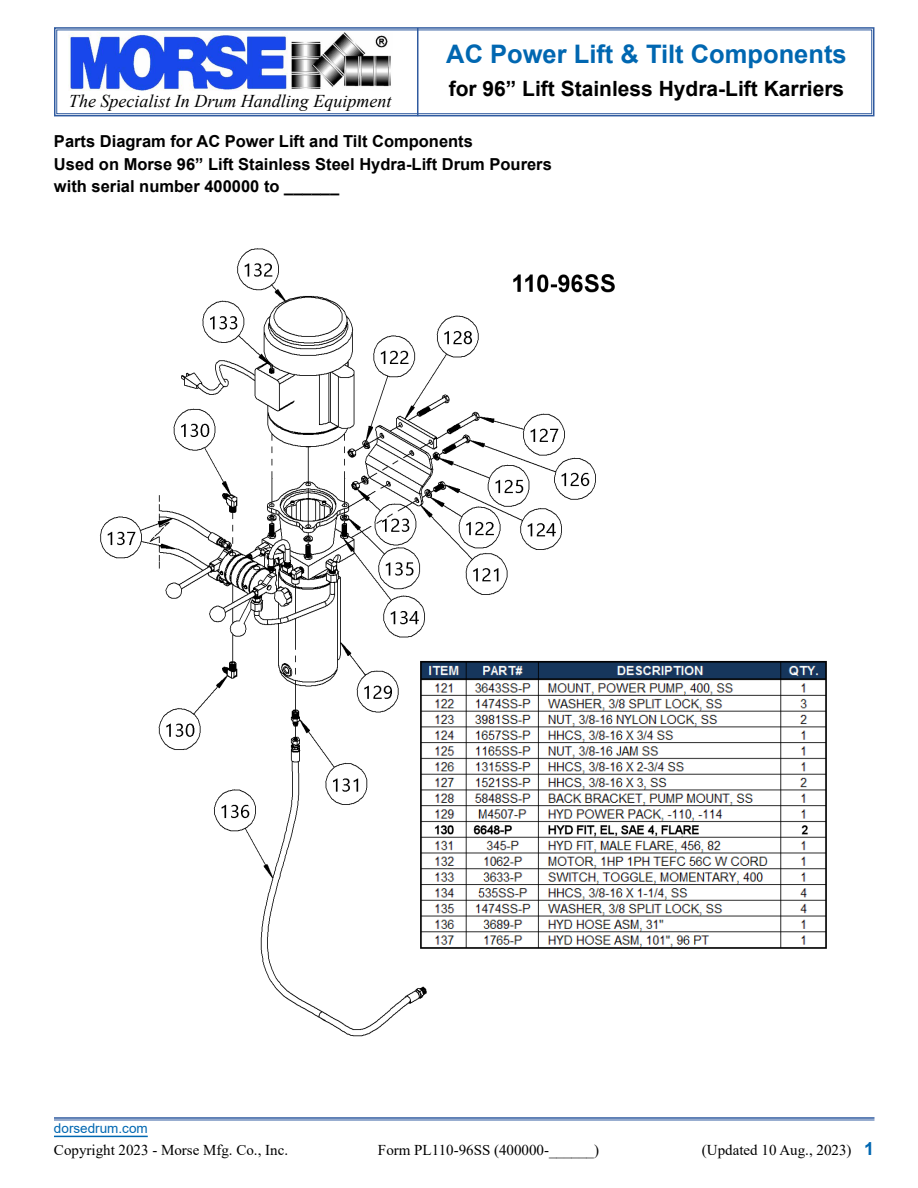
<style>
.page{position:relative;width:918px;height:1188px;background:#fff}
.page>*{position:absolute;margin:0;border:0;box-sizing:border-box;transform-origin:0 0}
.t1{font:700 25.5px "Arial";color:#0067b1}
.t2{font:700 21px "Arial";color:#000}
.t3{font:italic 18px "Times New Roman";color:#000}
.t4{font:700 16.5px/22.5px "Arial";color:#000}
.t5{font:15px "Times New Roman";color:#000}
.t6{font:13.5px "Arial";color:#0067b1}
.s1{font-family:"Arial";font-weight:700;font-size:18px;color:#0067b1}
</style>
<div class="page">
<img style="left:99px;top:248px;width:728px;height:789px">
<svg style="left:54px;top:27px;width:821px;height:90px"></svg>
<div style="left:56px;top:30px;width:816px;height:84px;border:1px solid #2f5a9f"></div>
<hr style="left:417px;top:28px;width:1px;height:88px;background:#2f5a9f">
<hr style="left:54px;top:1136px;width:94px;height:1px;background:#0067b1">
<hr style="left:54px;top:1117px;width:820px;height:2px;background:#2f5a9f">
<hr style="left:54px;top:1120px;width:820px;height:1px;background:#2f5a9f">
<h1 class="t1" style="left:446px;top:36px;width:402px">AC Power Lift &amp; Tilt Components</h1>
<p class="t2" style="left:449px;top:74px;width:397px">for 96” Lift Stainless Hydra-Lift Karriers</p>
<p class="t4" style="left:54px;top:130px;width:499px">Parts Diagram for AC Power Lift and Tilt Components<br>Used on Morse 96” Lift Stainless Steel Hydra-Lift Drum Pourers with serial number 400000 to ______</p>
<p class="t3" style="left:69px;top:89px;width:324px">The Specialist In Drum Handling Equipment</p>
<p class="t6" style="left:54px;top:1119px;width:95px">dorsedrum.com</p>
<p class="t5" style="left:54px;top:1139px;width:236px">Copyright 2023 - Morse Mfg. Co., Inc.</p>
<p class="t5" style="left:378px;top:1139px;width:223px">Form PL110-96SS (400000-______)</p>
<p class="t5" style="left:702px;top:1139px;width:174px">(Updated 10 Aug., 2023) <span class="s1">1</span></p>
</div>
